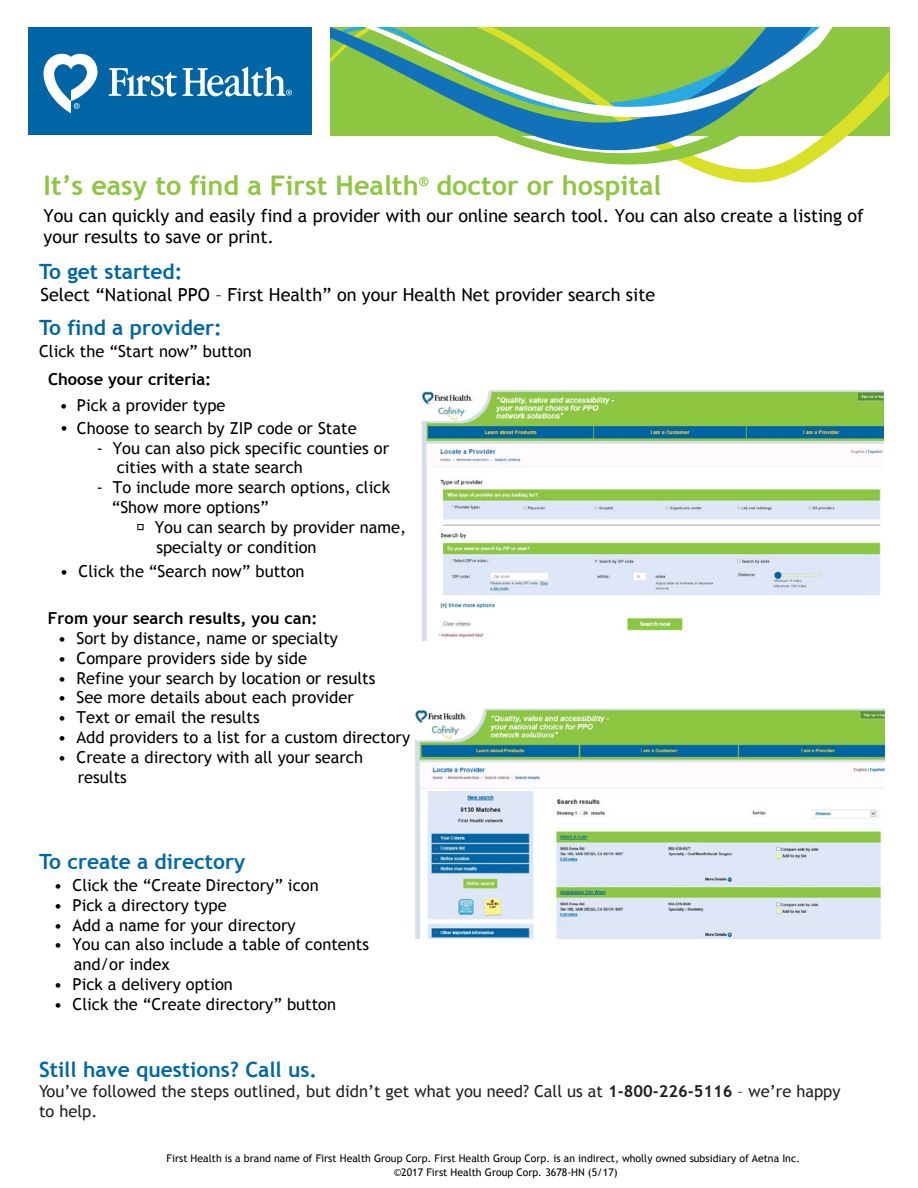
<style>
.page{position:relative;width:918px;height:1188px;background:#fff}
.page>*{position:absolute;margin:0;border:0;box-sizing:border-box;transform-origin:0 0}
.t1{font:700 27px "Trebuchet MS";color:#8dc640}
.t2{font:700 21px "Trebuchet MS";color:#0067a6}
.t3{font:18px/21.6px "Trebuchet MS";color:#000}
.t4{font:16.5px/19.8px "Trebuchet MS";color:#000}
.t5{font:16.5px/19.8px "Trebuchet MS";color:#231f20}
.t6{font:700 16.5px "Trebuchet MS";color:#000}
.t7{font:10.5px/14.1px "Trebuchet MS";color:#000}
.s1{font-weight:700}
</style>
<div class="page">
<div style="left:29px;top:27px;width:283px;height:108px;background:#0065a5"></div>
<svg style="left:109px;top:67px;width:183px;height:30px"></svg>
<svg style="left:43px;top:54px;width:55px;height:59px"></svg>
<svg style="left:689px;top:151px;width:139px;height:32px"></svg>
<svg style="left:762px;top:122px;width:127px;height:29px"></svg>
<svg style="left:330px;top:122px;width:432px;height:44px"></svg>
<svg style="left:330px;top:27px;width:559px;height:95px;background:#85bf66"></svg>
<img style="left:414px;top:708px;width:470px;height:230px">
<img style="left:421px;top:390px;width:463px;height:251px">
<h1 class="t1" style="left:44px;top:168px;width:620px">It’s easy to find a First Health<sup>®</sup> doctor or hospital</h1>
<p class="t3" style="left:44px;top:205px;width:822px">You can quickly and easily find a provider with our online search tool. You can also create a listing of your results to save or print.</p>
<p class="t2" style="left:39px;top:259px;width:145px">To get started:</p>
<p class="t2" style="left:39px;top:315px;width:184px">To find a provider:</p>
<p class="t6" style="left:48px;top:369px;width:165px">Choose your criteria:</p>
<p class="t4" style="left:59px;top:395px;width:168px">• Pick a provider type</p>
<p class="t4" style="left:60px;top:418px;width:298px">• Choose to search by ZIP code or State</p>
<p class="t4" style="left:117px;top:438px;width:274px;text-indent:-20px">- You can also pick specific counties or cities with a state search</p>
<p class="t4" style="left:112px;top:478px;width:280px;text-indent:-15px">- To include more search options, click “Show more options”</p>
<p class="t4" style="left:155px;top:517px;width:253px">You can search by provider name, specialty or condition</p>
<p class="t3" style="left:40px;top:285px;width:616px">Select “National PPO – First Health” on your Health Net provider search site</p>
<p class="t4" style="left:39px;top:342px;width:214px">Click the “Start now” button</p>
<p class="t4" style="left:60px;top:561px;width:246px">• Click the “Search now” button</p>
<p class="t6" style="left:48px;top:608px;width:271px">From your search results, you can:</p>
<p class="t4" style="left:58px;top:628px;width:282px">• Sort by distance, name or specialty</p>
<p class="t4" style="left:58px;top:648px;width:251px">• Compare providers side by side</p>
<p class="t4" style="left:58px;top:668px;width:319px">• Refine your search by location or results</p>
<p class="t4" style="left:58px;top:688px;width:297px">• See more details about each provider</p>
<p class="t4" style="left:58px;top:708px;width:203px">• Text or email the results</p>
<p class="t4" style="left:58px;top:727px;width:354px">• Add providers to a list for a custom directory</p>
<p class="t4" style="left:78px;top:747px;width:287px;text-indent:-20px">• Create a directory with all your search results</p>
<p class="t2" style="left:39px;top:849px;width:208px">To create a directory</p>
<p class="t4" style="left:54px;top:875px;width:266px">• Click the “Create Directory” icon</p>
<p class="t4" style="left:54px;top:895px;width:174px">• Pick a directory type</p>
<p class="t4" style="left:54px;top:915px;width:243px">• Add a name for your directory</p>
<p class="t4" style="left:74px;top:935px;width:297px;text-indent:-20px">• You can also include a table of contents and/or index</p>
<p class="t4" style="left:54px;top:974px;width:181px">• Pick a delivery option</p>
<p class="t4" style="left:54px;top:994px;width:284px">• Click the “Create directory” button</p>
<p class="t2" style="left:39px;top:1057px;width:280px">Still have questions? Call us.</p>
<p class="t5" style="left:39px;top:1082px;width:803px">You’ve followed the steps outlined, but didn’t get what you need? Call us at <span class="s1">1-800-226-5116</span> – we’re happy to help.</p>
<p class="t7" style="left:394px;top:1151px;width:408px;text-indent:-227px">First Health is a brand name of First Health Group Corp. First Health Group Corp. is an indirect, wholly owned subsidiary of Aetna Inc. ©2017 First Health Group Corp. 3678-HN (5/17)</p>
</div>
